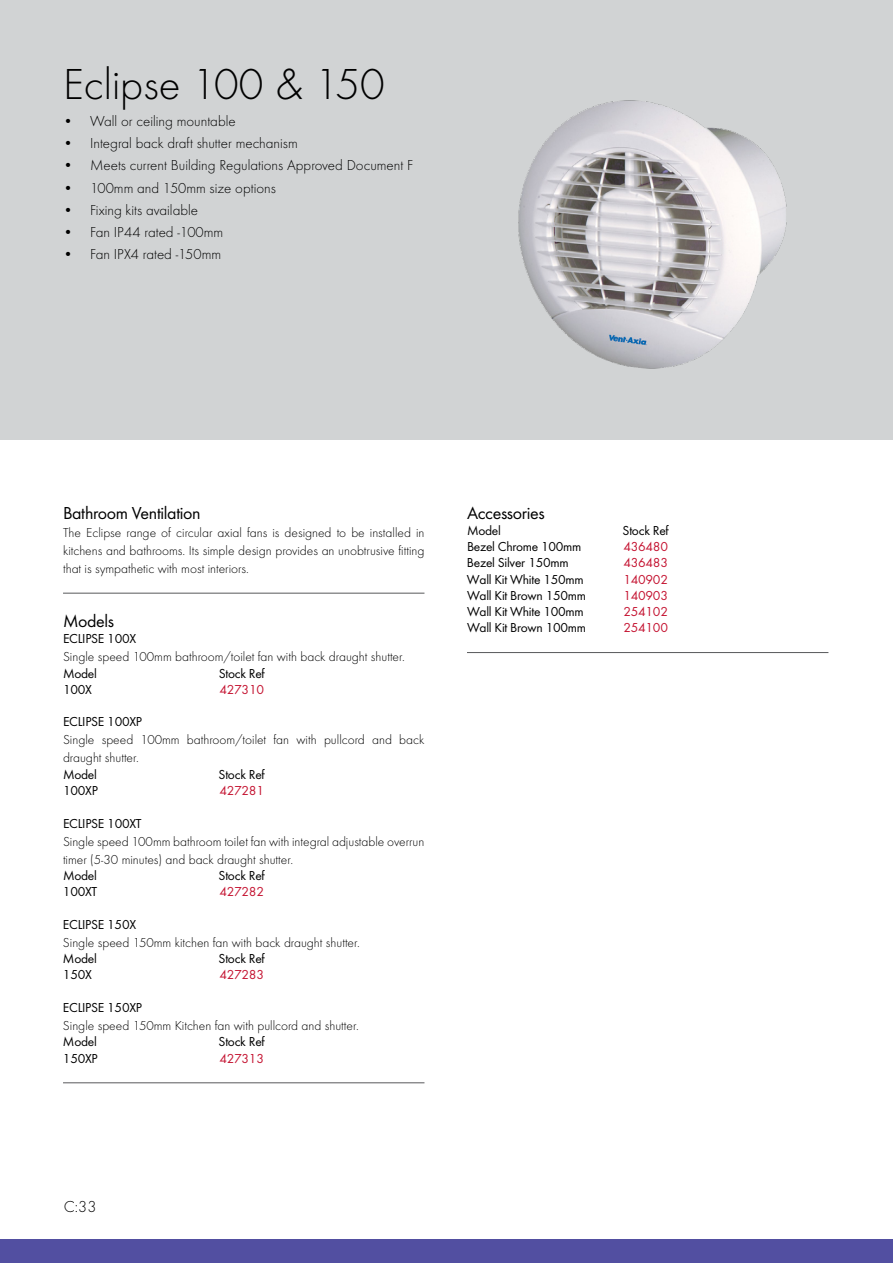
<style>
.page{position:relative;width:893px;height:1263px;background:#fff}
.page>*{position:absolute;margin:0;border:0;box-sizing:border-box;transform-origin:0 0}
.t1{font:300 45px "Futura T";color:#000}
.t2{font:18px "Futura T";letter-spacing:-.02em;color:#000}
.t3{font:300 16.5px "Futura T";color:#000}
.t4{font:300 15px "Futura T";color:#000}
.t5{font:300 13.5px/18px "Futura T";color:#000}
.t6{font:13.5px "Futura T";letter-spacing:-.02em;color:#000}
.t7{font:13.5px "Futura T";letter-spacing:-.02em;color:#c41230}
</style>
<div class="page">
<div style="left:0;top:0;width:893px;height:440px;background:#d1d3d4"></div>
<div style="left:0;top:1239px;width:893px;height:24px;background:#524fa1"></div>
<img style="left:518px;top:100px;width:269px;height:269px">
<hr style="left:63px;top:593px;width:361px;height:1px;background:#58595b">
<hr style="left:63px;top:1082px;width:361px;height:1px;background:#58595b">
<hr style="left:467px;top:652px;width:361px;height:1px;background:#58595b">
<h1 class="t1" style="left:63px;top:58px;width:323px">Eclipse 100 &amp; 150</h1>
<p class="t4" style="left:63px;top:112px;width:174px">• Wall or ceiling mountable</p>
<p class="t4" style="left:63px;top:134px;width:236px">• Integral back draft shutter mechanism</p>
<p class="t4" style="left:63px;top:157px;width:352px">• Meets current Building Regulations Approved Document F</p>
<p class="t4" style="left:63px;top:179px;width:214px">• 100mm and 150mm size options</p>
<p class="t4" style="left:63px;top:201px;width:137px">• Fixing kits available</p>
<p class="t4" style="left:63px;top:223px;width:162px">• Fan IP44 rated -100mm</p>
<p class="t4" style="left:63px;top:246px;width:160px">• Fan IPX4 rated -150mm</p>
<h2 class="t2" style="left:63px;top:502px;width:139px">Bathroom Ventilation</h2>
<p class="t5" style="left:63px;top:523px;width:363px;text-align:justify">The Eclipse range of circular axial fans is designed to be installed in kitchens and bathrooms. Its simple design provides an unobtrusive fitting that is sympathetic with most interiors.</p>
<h2 class="t2" style="left:63px;top:610px;width:53px">Models</h2>
<p class="t6" style="left:63px;top:631px;width:75px">ECLIPSE 100X</p>
<p class="t5" style="left:63px;top:647px;width:343px">Single speed 100mm bathroom/toilet fan with back draught shutter.</p>
<p class="t6" style="left:63px;top:665px;width:35px">Model</p>
<p class="t6" style="left:219px;top:665px;width:48px">Stock Ref</p>
<p class="t6" style="left:63px;top:681px;width:30px">100X</p>
<p class="t7" style="left:219px;top:681px;width:46px">427310</p>
<p class="t6" style="left:63px;top:714px;width:81px">ECLIPSE 100XP</p>
<p class="t5" style="left:63px;top:731px;width:363px">Single speed 100mm bathroom/toilet fan with pullcord and back draught shutter.</p>
<p class="t6" style="left:63px;top:767px;width:35px">Model</p>
<p class="t6" style="left:219px;top:767px;width:48px">Stock Ref</p>
<p class="t6" style="left:63px;top:783px;width:36px">100XP</p>
<p class="t7" style="left:219px;top:783px;width:46px">427281</p>
<p class="t6" style="left:63px;top:815px;width:80px">ECLIPSE 100XT</p>
<p class="t5" style="left:63px;top:832px;width:363px">Single speed 100mm bathroom toilet fan with integral adjustable overrun timer (5-30 minutes) and back draught shutter.</p>
<p class="t6" style="left:63px;top:868px;width:35px">Model</p>
<p class="t6" style="left:219px;top:868px;width:48px">Stock Ref</p>
<p class="t6" style="left:63px;top:884px;width:36px">100XT</p>
<p class="t7" style="left:219px;top:884px;width:46px">427282</p>
<p class="t6" style="left:63px;top:917px;width:75px">ECLIPSE 150X</p>
<p class="t5" style="left:63px;top:933px;width:298px">Single speed 150mm kitchen fan with back draught shutter.</p>
<p class="t6" style="left:63px;top:951px;width:35px">Model</p>
<p class="t6" style="left:219px;top:951px;width:48px">Stock Ref</p>
<p class="t6" style="left:63px;top:967px;width:30px">150X</p>
<p class="t7" style="left:219px;top:967px;width:46px">427283</p>
<p class="t6" style="left:63px;top:1000px;width:81px">ECLIPSE 150XP</p>
<p class="t5" style="left:63px;top:1016px;width:297px">Single speed 150mm Kitchen fan with pullcord and shutter.</p>
<p class="t6" style="left:63px;top:1034px;width:35px">Model</p>
<p class="t6" style="left:219px;top:1034px;width:48px">Stock Ref</p>
<p class="t6" style="left:63px;top:1050px;width:36px">150XP</p>
<p class="t7" style="left:219px;top:1050px;width:46px">427313</p>
<h2 class="t2" style="left:467px;top:502px;width:79px">Accessories</h2>
<p class="t6" style="left:467px;top:523px;width:35px">Model</p>
<p class="t6" style="left:623px;top:523px;width:48px">Stock Ref</p>
<p class="t6" style="left:467px;top:539px;width:116px">Bezel Chrome 100mm</p>
<p class="t7" style="left:623px;top:539px;width:46px">436480</p>
<p class="t6" style="left:467px;top:555px;width:103px">Bezel Silver 150mm</p>
<p class="t7" style="left:623px;top:555px;width:46px">436483</p>
<p class="t6" style="left:467px;top:571px;width:118px">Wall Kit White 150mm</p>
<p class="t7" style="left:623px;top:571px;width:46px">140902</p>
<p class="t6" style="left:467px;top:587px;width:120px">Wall Kit Brown 150mm</p>
<p class="t7" style="left:623px;top:587px;width:46px">140903</p>
<p class="t6" style="left:467px;top:604px;width:118px">Wall Kit White 100mm</p>
<p class="t7" style="left:623px;top:604px;width:46px">254102</p>
<p class="t6" style="left:467px;top:620px;width:120px">Wall Kit Brown 100mm</p>
<p class="t7" style="left:623px;top:620px;width:46px">254100</p>
<p class="t3" style="left:64px;top:1197px;width:34px">C:33</p>
</div>
